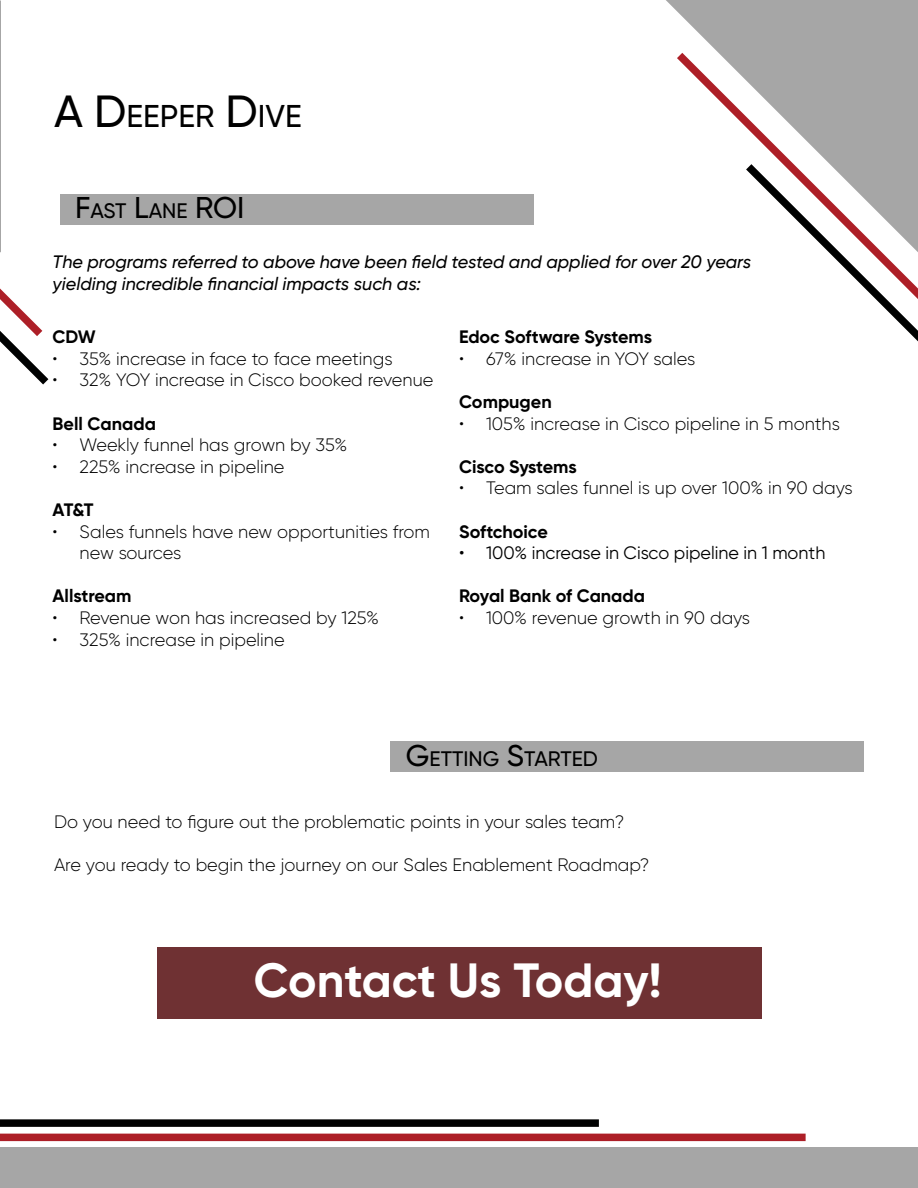
<style>
.page{position:relative;width:918px;height:1188px;background:#fff}
.page>*{position:absolute;margin:0;border:0;box-sizing:border-box;transform-origin:0 0}
.t1{font:700 48px "Gilroy";color:#fff}
.t2{font:500 31.5px "Gilroy";color:#000}
.t3{font:500 21px "Gilroy";color:#000}
.t4{font:300 18px/21.6px "Gilroy";color:#000}
.t5{font:italic 500 18px/21.6px "Gilroy";color:#000}
.t6{font:700 18px "Gilroy";color:#000}
.t7{font:18px "Gilroy";color:#000}
.s1{font-size:45px}
.s2{font-size:30px}
</style>
<div class="page">
<svg style="left:0;top:0;width:49px;height:385px"></svg>
<svg style="left:828px;top:252px;width:90px;height:90px"></svg>
<svg style="left:666px;top:0;width:252px;height:252px;fill:#a6a6a6"></svg>
<div style="left:0;top:1134px;width:806px;height:7px;background:#ad1f27"></div>
<div style="left:0;top:1119px;width:599px;height:8px;background:#000101"></div>
<div style="left:0;top:1148px;width:918px;height:40px;background:#a6a6a6"></div>
<div style="left:1px;top:1px;width:125px;height:262px;background:#fff"></div>
<div style="left:60px;top:194px;width:473px;height:31px;background:#a6a6a6"></div>
<div style="left:391px;top:742px;width:473px;height:30px;background:#a6a6a6"></div>
<div style="left:157px;top:947px;width:604px;height:72px;background:#6f3133"></div>
<h2 class="t2" style="left:54px;top:96px;width:249px"><span class="s1">A D</span>EEPER <span class="s1">D</span>IVE</h2>
<p class="t3" style="left:75px;top:198px;width:137px"><span class="s2">F</span>AST <span class="s2">L</span>ANE <span class="s2">ROI</span></p>
<p class="t5" style="left:53px;top:251px;width:700px">The programs referred to above have been field tested and applied for over 20 years yielding incredible financial impacts such as:</p>
<p class="t6" style="left:53px;top:326px;width:45px">CDW</p>
<p class="t4" style="left:53px;top:347px;width:342px">• 35% increase in face to face meetings</p>
<p class="t4" style="left:53px;top:369px;width:382px">• 32% YOY increase in Cisco booked revenue</p>
<p class="t6" style="left:53px;top:412px;width:105px">Bell Canada</p>
<p class="t4" style="left:53px;top:434px;width:296px">• Weekly funnel has grown by 35%</p>
<p class="t4" style="left:53px;top:455px;width:233px">• 225% increase in pipeline</p>
<p class="t6" style="left:53px;top:498px;width:42px">AT&amp;T</p>
<p class="t4" style="left:80px;top:520px;width:352px;text-indent:-27px">• Sales funnels have new opportunities from new sources</p>
<p class="t6" style="left:53px;top:585px;width:80px">Allstream</p>
<p class="t4" style="left:53px;top:607px;width:328px">• Revenue won has increased by 125%</p>
<p class="t4" style="left:53px;top:628px;width:234px">• 325% increase in pipeline</p>
<p class="t6" style="left:459px;top:326px;width:195px">Edoc Software Systems</p>
<p class="t4" style="left:459px;top:347px;width:238px">• 67% increase in YOY sales</p>
<p class="t6" style="left:459px;top:390px;width:94px">Compugen</p>
<p class="t4" style="left:459px;top:412px;width:383px">• 105% increase in Cisco pipeline in 5 months</p>
<p class="t6" style="left:459px;top:455px;width:119px">Cisco Systems</p>
<p class="t4" style="left:459px;top:477px;width:395px">• Team sales funnel is up over 100% in 90 days</p>
<p class="t6" style="left:459px;top:520px;width:90px">Softchoice</p>
<p class="t7" style="left:459px;top:542px;width:368px">• 100% increase in Cisco pipeline in 1 month</p>
<p class="t6" style="left:459px;top:585px;width:188px">Royal Bank of Canada</p>
<p class="t4" style="left:459px;top:607px;width:293px">• 100% revenue growth in 90 days</p>
<p class="t3" style="left:406px;top:745px;width:191px"><span class="s2">G</span>ETTING <span class="s2">S</span>TARTED</p>
<p class="t4" style="left:54px;top:810px;width:572px">Do you need to figure out the problematic points in your sales team?</p>
<p class="t4" style="left:54px;top:854px;width:597px">Are you ready to begin the journey on our Sales Enablement Roadmap?</p>
<h1 class="t1" style="left:254px;top:950px;width:409px">Contact Us Today!</h1>
</div>
